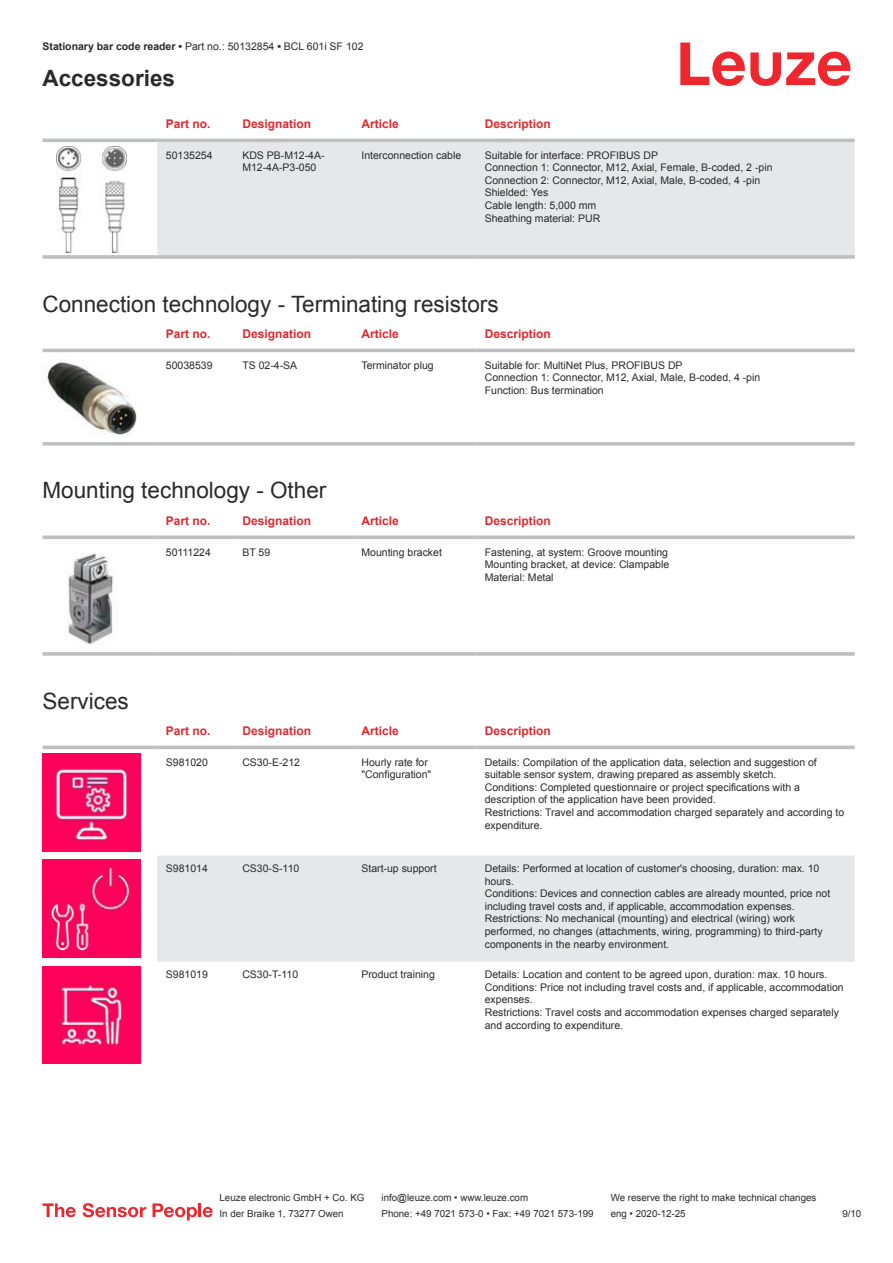
<style>
.page{position:relative;width:893px;height:1263px;background:#fff}
.page>*{position:absolute;margin:0;border:0;box-sizing:border-box;transform-origin:0 0}
.t1{font:22.5px "Arial";color:#2b292a}
.t2{font:700 22.5px "Arial";color:#2b292a}
.t3{font:700 12px "Arial";color:#db2a30}
.t4{font:10.5px/12.6px "Arial";color:#2b292a}
.t5{font:9.75px "Arial";color:#2b292a}
.s1{font-weight:700}
</style>
<div class="page">
<svg style="left:680px;top:43px;width:170px;height:43px"></svg>
<svg style="left:43px;top:138px;width:812px;height:27px"></svg>
<div style="left:157px;top:142px;width:698px;height:113px;background:#e6e7e9"></div>
<hr style="left:43px;top:139px;width:114px;height:3px;background:#bdbfc1">
<hr style="left:157px;top:139px;width:77px;height:3px;background:#bdbfc1">
<hr style="left:234px;top:139px;width:119px;height:3px;background:#bdbfc1">
<hr style="left:353px;top:139px;width:123px;height:3px;background:#bdbfc1">
<hr style="left:476px;top:139px;width:379px;height:3px;background:#bdbfc1">
<svg style="left:43px;top:255px;width:114px;height:4px"></svg>
<hr style="left:157px;top:255px;width:77px;height:4px;background:#bdbfc1">
<svg style="left:234px;top:255px;width:119px;height:4px"></svg>
<svg style="left:353px;top:255px;width:123px;height:4px"></svg>
<hr style="left:476px;top:255px;width:379px;height:4px;background:#bdbfc1">
<img style="left:56px;top:146px;width:70px;height:107px">
<svg style="left:43px;top:348px;width:812px;height:5px;fill:#efeff0"></svg>
<hr style="left:43px;top:349px;width:114px;height:3px;background:#bdbfc1">
<hr style="left:157px;top:349px;width:77px;height:3px;background:#bdbfc1">
<hr style="left:234px;top:349px;width:119px;height:3px;background:#bdbfc1">
<hr style="left:353px;top:349px;width:123px;height:3px;background:#bdbfc1">
<hr style="left:476px;top:349px;width:379px;height:3px;background:#bdbfc1">
<svg style="left:43px;top:442px;width:114px;height:4px"></svg>
<svg style="left:157px;top:442px;width:77px;height:4px"></svg>
<svg style="left:234px;top:442px;width:119px;height:4px"></svg>
<svg style="left:353px;top:442px;width:123px;height:4px"></svg>
<svg style="left:476px;top:442px;width:379px;height:4px;background:#c3c5c7"></svg>
<img style="left:46px;top:361px;width:91px;height:74px">
<svg style="left:43px;top:535px;width:114px;height:4px"></svg>
<svg style="left:157px;top:535px;width:77px;height:4px"></svg>
<svg style="left:234px;top:535px;width:119px;height:4px"></svg>
<svg style="left:353px;top:535px;width:123px;height:4px"></svg>
<svg style="left:476px;top:535px;width:379px;height:4px;background:#c5c7c8"></svg>
<svg style="left:43px;top:652px;width:114px;height:4px"></svg>
<svg style="left:157px;top:652px;width:77px;height:4px"></svg>
<svg style="left:234px;top:652px;width:119px;height:4px"></svg>
<svg style="left:353px;top:652px;width:123px;height:4px"></svg>
<svg style="left:476px;top:652px;width:379px;height:4px;background:#c3c5c7"></svg>
<img style="left:68px;top:553px;width:45px;height:91px">
<svg style="left:43px;top:749px;width:811px;height:315px"></svg>
<div style="left:157px;top:855px;width:698px;height:107px;background:#e6e7e9"></div>
<svg style="left:43px;top:745px;width:114px;height:4px"></svg>
<svg style="left:157px;top:745px;width:77px;height:4px"></svg>
<svg style="left:234px;top:745px;width:119px;height:4px"></svg>
<svg style="left:353px;top:745px;width:123px;height:4px"></svg>
<svg style="left:476px;top:745px;width:379px;height:4px;background:#c6c8c9"></svg>
<img style="left:43px;top:753px;width:97px;height:98px">
<img style="left:43px;top:860px;width:97px;height:97px">
<img style="left:43px;top:966px;width:97px;height:98px">
<svg style="left:43px;top:1203px;width:33px;height:14px"></svg>
<svg style="left:83px;top:1203px;width:63px;height:14px"></svg>
<svg style="left:153px;top:1203px;width:44px;height:17px"></svg>
<hr style="left:198px;top:1203px;width:3px;height:14px;background:#ed272d">
<svg style="left:203px;top:1207px;width:10px;height:10px"></svg>
<p class="t4" style="left:43px;top:41px;width:322px"><span class="s1">Stationary bar code reader •</span> Part no.: 50132854 <span class="s1">•</span> BCL 601i SF 102</p>
<h1 class="t2" style="left:43px;top:70px;width:134px">Accessories</h1>
<p class="t3" style="left:166px;top:119px;width:46px">Part no.</p>
<p class="t3" style="left:242px;top:119px;width:70px">Designation</p>
<p class="t3" style="left:361px;top:119px;width:39px">Article</p>
<p class="t3" style="left:485px;top:119px;width:68px">Description</p>
<p class="t4" style="left:166px;top:150px;width:48px">50135254</p>
<p class="t4" style="left:242px;top:150px;width:84px">KDS PB-M12-4A-<br>M12-4A-P3-050</p>
<p class="t4" style="left:361px;top:150px;width:101px">Interconnection cable</p>
<p class="t4" style="left:485px;top:150px;width:289px">Suitable for interface: PROFIBUS DP<br>Connection 1: Connector, M12, Axial, Female, B-coded, 2 -pin Connection 2: Connector, M12, Axial, Male, B-coded, 4 -pin Shielded: Yes<br>Cable length: 5,000 mm<br>Sheathing material: PUR</p>
<h1 class="t1" style="left:43px;top:295px;width:458px">Connection technology - Terminating resistors</h1>
<p class="t3" style="left:166px;top:329px;width:46px">Part no.</p>
<p class="t3" style="left:242px;top:329px;width:70px">Designation</p>
<p class="t3" style="left:361px;top:329px;width:39px">Article</p>
<p class="t3" style="left:485px;top:329px;width:68px">Description</p>
<p class="t4" style="left:166px;top:360px;width:48px">50038539</p>
<p class="t4" style="left:242px;top:360px;width:56px">TS 02-4-SA</p>
<p class="t4" style="left:361px;top:360px;width:74px">Terminator plug</p>
<p class="t4" style="left:485px;top:360px;width:277px">Suitable for: MultiNet Plus, PROFIBUS DP<br>Connection 1: Connector, M12, Axial, Male, B-coded, 4 -pin<br>Function: Bus termination</p>
<h1 class="t1" style="left:43px;top:482px;width:285px">Mounting technology - Other</h1>
<p class="t3" style="left:166px;top:516px;width:46px">Part no.</p>
<p class="t3" style="left:242px;top:516px;width:70px">Designation</p>
<p class="t3" style="left:361px;top:516px;width:39px">Article</p>
<p class="t3" style="left:485px;top:516px;width:68px">Description</p>
<p class="t4" style="left:166px;top:546px;width:47px">50111224</p>
<p class="t4" style="left:242px;top:546px;width:29px">BT 59</p>
<p class="t4" style="left:361px;top:546px;width:82px">Mounting bracket</p>
<p class="t4" style="left:485px;top:546px;width:186px;text-align:justify">Fastening, at system: Groove mounting Mounting bracket, at device: Clampable Material: Metal</p>
<h1 class="t1" style="left:43px;top:692px;width:88px">Services</h1>
<p class="t3" style="left:166px;top:726px;width:46px">Part no.</p>
<p class="t3" style="left:242px;top:726px;width:70px">Designation</p>
<p class="t3" style="left:361px;top:726px;width:39px">Article</p>
<p class="t3" style="left:485px;top:726px;width:68px">Description</p>
<p class="t4" style="left:166px;top:756px;width:44px">S981020</p>
<p class="t4" style="left:242px;top:756px;width:59px">CS30-E-212</p>
<p class="t4" style="left:361px;top:756px;width:71px">Hourly rate for "Configuration"</p>
<p class="t4" style="left:485px;top:756px;width:361px">Details: Compilation of the application data, selection and suggestion of suitable sensor system, drawing prepared as assembly sketch.<br>Conditions: Completed questionnaire or project specifications with a description of the application have been provided.<br>Restrictions: Travel and accommodation charged separately and according to expenditure.</p>
<p class="t4" style="left:166px;top:863px;width:44px">S981014</p>
<p class="t4" style="left:242px;top:863px;width:58px">CS30-S-110</p>
<p class="t4" style="left:361px;top:863px;width:77px">Start-up support</p>
<p class="t4" style="left:485px;top:863px;width:347px">Details: Performed at location of customer's choosing, duration: max. 10 hours.<br>Conditions: Devices and connection cables are already mounted, price not including travel costs and, if applicable, accommodation expenses.<br>Restrictions: No mechanical (mounting) and electrical (wiring) work performed, no changes (attachments, wiring, programming) to third-party components in the nearby environment.</p>
<p class="t4" style="left:166px;top:969px;width:44px">S981019</p>
<p class="t4" style="left:242px;top:969px;width:57px">CS30-T-110</p>
<p class="t4" style="left:361px;top:969px;width:75px">Product training</p>
<p class="t4" style="left:485px;top:969px;width:360px">Details: Location and content to be agreed upon, duration: max. 10 hours.<br>Conditions: Price not including travel costs and, if applicable, accommodation expenses.<br>Restrictions: Travel costs and accommodation expenses charged separately and according to expenditure.</p>
<p class="t5" style="left:220px;top:1194px;width:146px">Leuze electronic GmbH + Co. KG</p>
<p class="t5" style="left:381px;top:1194px;width:148px">info@leuze.com • www.leuze.com</p>
<p class="t5" style="left:611px;top:1194px;width:207px">We reserve the right to make technical changes</p>
<p class="t5" style="left:220px;top:1210px;width:126px">In der Braike 1, 73277 Owen</p>
<p class="t5" style="left:381px;top:1210px;width:214px">Phone: +49 7021 573-0 • Fax: +49 7021 573-199</p>
<p class="t5" style="left:611px;top:1210px;width:76px">eng • 2020-12-25</p>
<p class="t5" style="left:842px;top:1210px;width:20px">9 /10</p>
</div>
